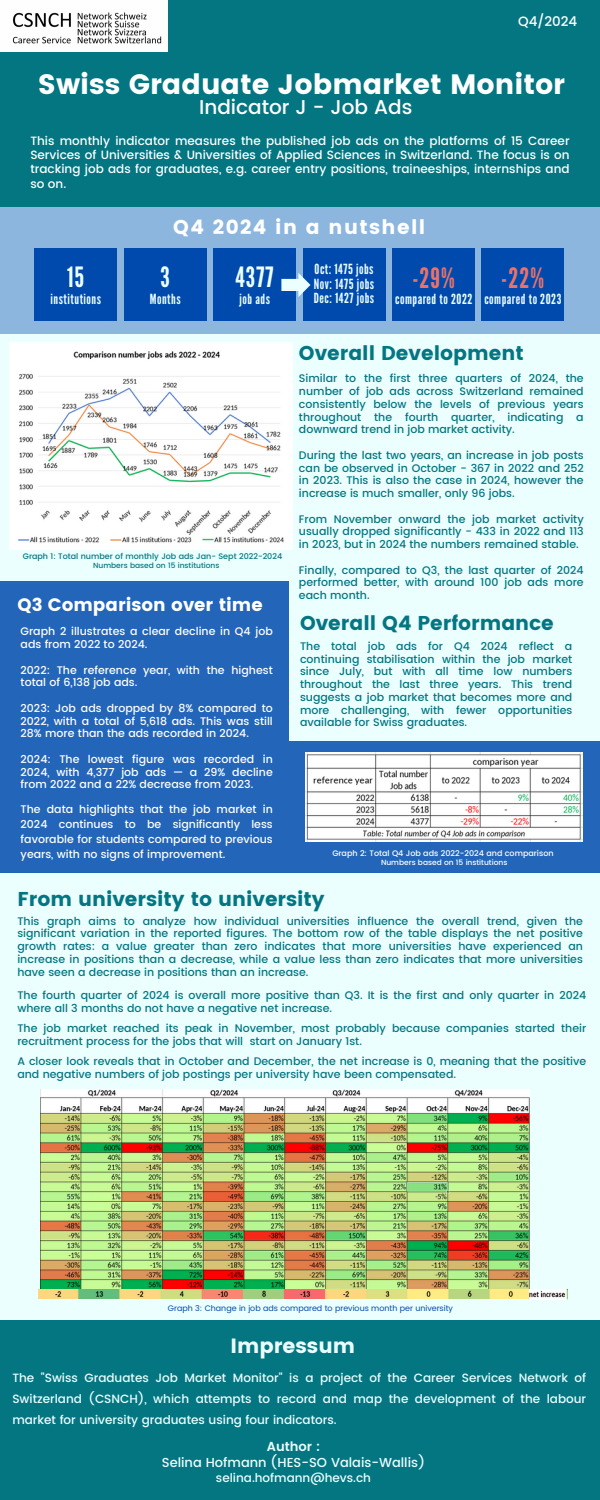
<style>
.page{position:relative;width:600px;height:1500px;background:#ebffff}
.page>*{position:absolute;margin:0;border:0;box-sizing:border-box;transform-origin:0 0}
.t1{font:28px "Poppins";color:#fff}
.t2{font:27.9px "League Gothic";color:#ec7268}
.t3{font:27.9px "League Gothic";letter-spacing:.035em;color:#ebffff}
.t4{font:20.6px "Poppins";color:#ebffff}
.t5{font:20px "Poppins";color:#037682}
.t6{font:500 20px "Poppins";color:#fff}
.t7{font:20px "Poppins";letter-spacing:.07em;color:#fff}
.t8{font:18px "Poppins";color:#fff}
.t9{font:14px/14.7px "League Gothic";letter-spacing:.035em;color:#ebffff;text-align:justify}
.t10{font:500 13.5px "Poppins";color:#fff}
.t11{font:500 13px/15.8px "Poppins";color:#ebffff;text-align:center}
.t12{font:500 12px/14.2px "Poppins";color:#fff;text-align:justify}
.t13{font:500 12px/21px "Poppins";color:#ebffff;text-align:justify}
.t14{font:500 11px/12.8px "Poppins";color:#037682;text-align:justify}
.t15{font:500 11px/12.8px "Poppins";color:#fff;text-align:justify}
.t16{font:8px "Poppins";color:#004aad}
.t17{font:500 8px "Poppins";color:#037682}
.t18{font:500 8px "Poppins";color:#fff}
.t19{font:500 7.5px "Poppins";color:#037682}
.t20{font:500 7.5px "Poppins";color:#fff}
.s1{font-weight:600}
</style>
<div class="page">
<div style="left:0;top:1320px;width:600px;height:180px;background:#037682"></div>
<div style="left:0;top:581px;width:289px;height:292px;background:#2365b9"></div>
<div style="left:0;top:192px;width:600px;height:141px;background:#8db6de"></div>
<div style="left:0;top:0;width:600px;height:206px;background:#037682"></div>
<img style="left:0;top:0;width:167px;height:52px">
<div style="left:34px;top:249px;width:83px;height:72px;background:#004aad"></div>
<div style="left:213px;top:249px;width:83px;height:72px;background:#004aad"></div>
<div style="left:124px;top:249px;width:82px;height:72px;background:#004aad"></div>
<div style="left:303px;top:249px;width:82px;height:72px;background:#004aad"></div>
<div style="left:392px;top:249px;width:83px;height:72px;background:#004aad"></div>
<div style="left:482px;top:249px;width:82px;height:72px;background:#004aad"></div>
<svg style="left:281px;top:273px;width:29px;height:24px"></svg>
<img style="left:10px;top:343px;width:282px;height:206px">
<div style="left:289px;top:741px;width:311px;height:132px;background:#2365b9"></div>
<img style="left:305px;top:752px;width:278px;height:90px">
<img style="left:40px;top:1089px;width:490px;height:200px">
<img style="left:39px;top:1289px;width:528px;height:10px">
<p class="t10" style="left:518px;top:13px;width:61px">Q4/2024</p>
<h1 class="t1" style="left:38px;top:68px;width:529px">Swiss Graduate Jobmarket Monitor</h1>
<h1 class="t6" style="left:199px;top:96px;width:215px">Indicator J - Job Ads</h1>
<p class="t12" style="left:30px;top:134px;width:541px">This monthly indicator measures the published job ads on the platforms of 15 Career Services of Universities &amp; Universities of Applied Sciences in Switzerland. The focus is on tracking job ads for graduates, e.g. career entry positions, traineeships, internships and so on.</p>
<h2 class="t3" style="left:67px;top:261px;width:19px">15</h2>
<h2 class="t9" style="left:50px;top:292px;width:52px">institutions</h2>
<p class="t7" style="left:173px;top:215px;width:254px">Q4 2024 in a nutshell</p>
<p class="t3" style="left:160px;top:261px;width:11px">3</p>
<p class="t9" style="left:150px;top:292px;width:32px">Months</p>
<p class="t3" style="left:236px;top:261px;width:39px">4377</p>
<p class="t9" style="left:240px;top:292px;width:32px">job ads</p>
<h4 class="t9" style="left:314px;top:262px;width:62px">Oct: 1475 jobs Nov: 1475 jobs Dec: 1427 jobs</h4>
<p class="t2" style="left:412px;top:262px;width:44px">-29%</p>
<p class="t9" style="left:395px;top:292px;width:79px">compared to 2022</p>
<p class="t2" style="left:501px;top:262px;width:44px">-22%</p>
<p class="t9" style="left:484px;top:292px;width:79px">compared to 2023</p>
<p class="t5" style="left:299px;top:342px;width:226px">Overall Development</p>
<p class="t17" style="left:23px;top:552px;width:261px">Graph 1: Total number of monthly Job ads Jan- Sept 2022-2024</p>
<p class="t19" style="left:93px;top:561px;width:128px">Numbers based on 15 institutions</p>
<p class="t8" style="left:17px;top:594px;width:247px">Q3 Comparison over time</p>
<h3 class="t15" style="left:21px;top:625px;width:254px">Graph 2 illustrates a clear decline in Q4 job ads from 2022 to 2024.</h3>
<h2 class="t15" style="left:21px;top:664px;width:254px">2022: The reference year, with the highest total of 6,138 job ads.</h2>
<p class="t15" style="left:21px;top:702px;width:254px">2023: Job ads dropped by 8% compared to 2022, with a total of 5,618 ads. This was still 28% more than the ads recorded in 2024.</p>
<p class="t15" style="left:21px;top:753px;width:254px">2024: The lowest figure was recorded in 2024, with 4,377 job ads — a 29% decline from 2022 and a 22% decrease from 2023.</p>
<p class="t15" style="left:21px;top:802px;width:254px;line-height:15px">The data highlights that the job market in 2024 continues to be significantly less favorable for students compared to previous years, with no signs of improvement.</p>
<h6 class="t14" style="left:299px;top:372px;width:286px">Similar to the first three quarters of 2024, the number of job ads across Switzerland remained consistently below the levels of previous years throughout the fourth quarter, indicating a downward trend in job market activity.</h6>
<h6 class="t14" style="left:299px;top:449px;width:286px">During the last two years, an increase in job posts can be observed in October - 367 in 2022 and 252 in 2023. This is also the case in 2024, however the increase is much smaller, only 96 jobs.</h6>
<h2 class="t14" style="left:299px;top:512px;width:286px">From November onward the job market activity usually dropped significantly - 433 in 2022 and 113 in 2023, but in 2024 the numbers remained stable.</h2>
<p class="t14" style="left:299px;top:563px;width:286px">Finally, compared to Q3, the last quarter of 2024 performed better, with around 100 job ads more each month.</p>
<p class="t5" style="left:300px;top:612px;width:255px">Overall Q4 Performance</p>
<p class="t14" style="left:300px;top:640px;width:274px">The total job ads for Q4 2024 reflect a continuing stabilisation within the job market since July, but with all time low numbers throughout the last three years. This trend suggests a job market that becomes more and more challenging, with fewer opportunities available for Swiss graduates.</p>
<p class="t18" style="left:332px;top:848px;width:223px">Graph 2: Total Q4 Job ads 2022-2024 and comparison</p>
<p class="t20" style="left:381px;top:858px;width:128px">Numbers based on 15 institutions</p>
<h6 class="t5" style="left:17px;top:888px;width:309px">From university to university</h6>
<p class="t14" style="left:17px;top:914px;width:567px">This graph aims to analyze how individual universities influence the overall trend, given the significant variation in the reported figures. The bottom row of the table displays the net positive growth rates: a value greater than zero indicates that more universities have experienced an increase in positions than a decrease, while a value less than zero indicates that more universities have seen a decrease in positions than an increase.</p>
<h6 class="t14" style="left:17px;top:989px;width:570px">The fourth quarter of 2024 is overall more positive than Q3. It is the first and only quarter in 2024 where all 3 months do not have a negative net increase.</h6>
<h6 class="t14" style="left:17px;top:1022px;width:570px">The job market reached its peak in November, most probably because companies started their recruitment process for the jobs that will start on January 1st.</h6>
<h6 class="t14" style="left:17px;top:1055px;width:570px">A closer look reveals that in October and December, the net increase is 0, meaning that the positive and negative numbers of job postings per university have been compensated.</h6>
<p class="t16" style="left:168px;top:1303px;width:287px">Graph 3: Change in job ads compared to previous month per university</p>
<p class="t4" style="left:231px;top:1334px;width:126px">Impressum</p>
<h2 class="t13" style="left:12px;top:1367px;width:575px">The "Swiss Graduates Job Market Monitor" is a project of the Career Services Network of Switzerland (CSNCH), which attempts to record and map the development of the labour market for university graduates using four indicators.</h2>
<p class="t11" style="left:162px;top:1439px;width:265px"><span class="s1">Author :<br></span>Selina Hofmann (HES-SO Valais-Wallis)</p>
<p class="t13" style="left:216px;top:1467px;width:157px">selina.hofmann@hevs.ch</p>
</div>
